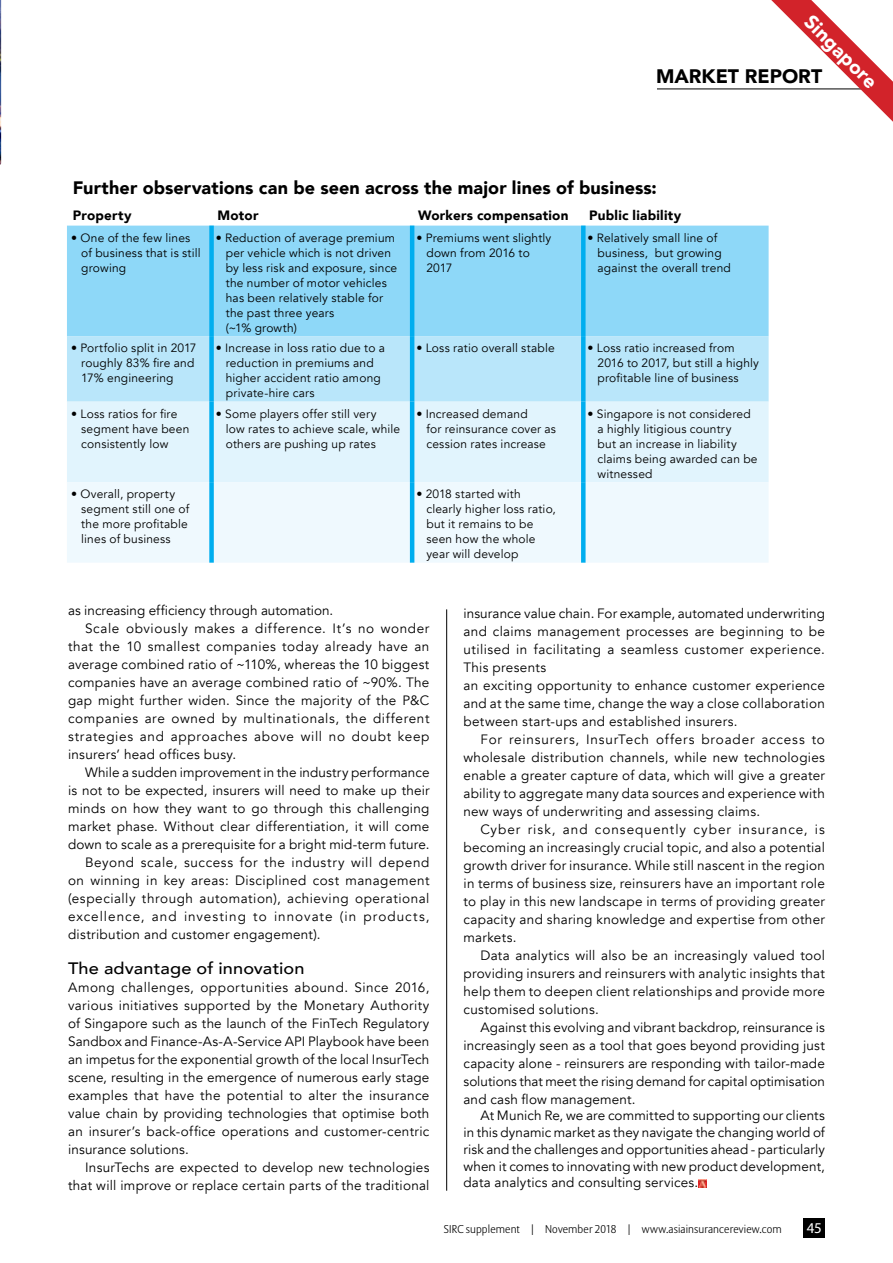
<style>
.page{position:relative;width:893px;height:1263px;background:#fff}
.page>*{position:absolute;margin:0;border:0;box-sizing:border-box;transform-origin:0 0}
.t1{font:900 19.5px "Avenir";color:#000}
.t2{font:900 19.5px "Avenir";color:#fff}
.t3{font:900 18px "Avenir";letter-spacing:.005em;color:#000}
.t4{font:500 16.5px "Avenir";letter-spacing:.005em;color:#000;scale:1.1 1}
.t5{font:15px "Myriad Pro";color:#fff}
.t6{font:13.5px/18px "Avenir";letter-spacing:.02em;color:#000;text-align:justify}
.t7{font:13.5px "Avenir";letter-spacing:.045em;color:#000}
.t8{font:13.5px "Avenir";letter-spacing:.04em;color:#000}
.t9{font:900 13.5px "Avenir";letter-spacing:.015em;color:#000}
.t10{font:13.5px "Avenir";letter-spacing:.075em;color:#000}
.t11{font:13.5px "Avenir";letter-spacing:.05em;color:#000}
.t12{font:13.5px "Avenir";color:#000}
.t13{font:12px/15px "Avenir";letter-spacing:.015em;color:#000}
.t14{font:300 11.25px "Allianz Sans";letter-spacing:.01em;color:#000}
</style>
<div class="page">
<hr style="left:657px;top:89px;width:236px;height:1px;background:#000">
<svg style="left:770px;top:0;width:123px;height:122px"></svg>
<div style="left:804px;top:1218px;width:21px;height:20px;background:#000"></div>
<div style="left:67px;top:226px;width:702px;height:110px;background:#8ed8f8"></div>
<div style="left:67px;top:336px;width:702px;height:66px;background:#b9e6fa"></div>
<div style="left:67px;top:402px;width:702px;height:80px;background:#e1f4fd"></div>
<div style="left:67px;top:482px;width:701px;height:81px;background:#eff9fe"></div>
<div style="left:209px;top:226px;width:5px;height:110px;background:#00aeef"></div>
<hr style="left:410px;top:226px;width:4px;height:110px;background:#00aeef">
<div style="left:581px;top:226px;width:5px;height:110px;background:#00aeef"></div>
<div style="left:209px;top:336px;width:5px;height:66px;background:#00aeef"></div>
<hr style="left:410px;top:336px;width:4px;height:66px;background:#00aeef">
<div style="left:581px;top:336px;width:5px;height:66px;background:#00aeef"></div>
<div style="left:209px;top:402px;width:5px;height:80px;background:#00aeef"></div>
<hr style="left:410px;top:402px;width:4px;height:80px;background:#00aeef">
<div style="left:581px;top:402px;width:5px;height:80px;background:#00aeef"></div>
<div style="left:209px;top:482px;width:5px;height:81px;background:#00aeef"></div>
<hr style="left:410px;top:482px;width:4px;height:81px;background:#00aeef">
<div style="left:581px;top:482px;width:5px;height:81px;background:#00aeef"></div>
<svg style="left:698px;top:1180px;width:8px;height:8px"></svg>
<img style="left:0;top:0;width:1px;height:165px">
<hr style="left:446px;top:609px;width:1px;height:582px;background:#000">
<h1 class="t2" style="left:820px;top:7px;width:96px;rotate:45deg">Singapore</h1>
<h1 class="t1" style="left:656px;top:59px;width:168px">MARKET REPORT</h1>
<h2 class="t3" style="left:73px;top:172px;width:585px">Further observations can be seen across the major lines of business:</h2>
<p class="t9" style="left:73px;top:203px;width:60px">Property</p>
<p class="t9" style="left:218px;top:203px;width:43px">Motor</p>
<p class="t9" style="left:418px;top:203px;width:152px">Workers compensation</p>
<p class="t9" style="left:589px;top:203px;width:93px">Public liability</p>
<p class="t13" style="left:81px;top:230px;width:121px;text-indent:-10px">• One of the few lines of business that is still growing</p>
<p class="t13" style="left:226px;top:230px;width:173px;text-indent:-10px">• Reduction of average premium per vehicle which is not driven by less risk and exposure, since the number of motor vehicles has been relatively stable for the past three years<br>(~1% growth)</p>
<p class="t13" style="left:426px;top:230px;width:126px;text-indent:-10px">• Premiums went slightly down from 2016 to<br>2017</p>
<p class="t13" style="left:598px;top:230px;width:135px;text-indent:-10px">• Relatively small line of business, but growing against the overall trend</p>
<p class="t13" style="left:81px;top:341px;width:117px;text-indent:-10px">• Portfolio split in 2017 roughly 83% fire and<br>17% engineering</p>
<p class="t13" style="left:226px;top:341px;width:161px;text-indent:-10px">• Increase in loss ratio due to a reduction in premiums and higher accident ratio among private-hire cars</p>
<p class="t13" style="left:416px;top:341px;width:140px">• Loss ratio overall stable</p>
<p class="t13" style="left:598px;top:341px;width:163px;text-indent:-10px">• Loss ratio increased from<br>2016 to 2017, but still a highly profitable line of business</p>
<p class="t13" style="left:81px;top:406px;width:110px;text-indent:-10px">• Loss ratios for fire segment have been consistently low</p>
<p class="t13" style="left:226px;top:406px;width:176px;text-indent:-10px">• Some players offer still very<br>low rates to achieve scale, while others are pushing up rates</p>
<p class="t13" style="left:426px;top:406px;width:131px;text-indent:-10px">• Increased demand<br>for reinsurance cover as cession rates increase</p>
<p class="t13" style="left:598px;top:406px;width:162px;text-indent:-10px">• Singapore is not considered a highly litigious country<br>but an increase in liability claims being awarded can be witnessed</p>
<p class="t13" style="left:81px;top:487px;width:110px;text-indent:-10px">• Overall, property segment still one of the more profitable lines of business</p>
<p class="t13" style="left:426px;top:487px;width:131px;text-indent:-10px">• 2018 started with clearly higher loss ratio, but it remains to be seen how the whole year will develop</p>
<p class="t12" style="left:68px;top:602px;width:267px">as increasing efficiency through automation.</p>
<p class="t7" style="left:85px;top:620px;width:346px">Scale obviously makes a difference. It’s no wonder</p>
<p class="t6" style="left:68px;top:637px;width:363px">that the 10 smallest companies today already have an</p>
<p class="t6" style="left:68px;top:655px;width:363px">average combined ratio of ~110%, whereas the 10 biggest</p>
<p class="t6" style="left:68px;top:673px;width:363px">companies have an average combined ratio of ~90%. The</p>
<p class="t6" style="left:68px;top:691px;width:363px">gap might further widen. Since the majority of the P&amp;C</p>
<p class="t7" style="left:68px;top:710px;width:363px">companies are owned by multinationals, the different</p>
<p class="t11" style="left:68px;top:728px;width:363px">strategies and approaches above will no doubt keep</p>
<p class="t6" style="left:68px;top:745px;width:170px">insurers’ head offices busy.</p>
<p class="t6" style="left:85px;top:763px;width:346px">While a sudden improvement in the industry performance</p>
<p class="t6" style="left:68px;top:781px;width:363px">is not to be expected, insurers will need to make up their</p>
<p class="t6" style="left:68px;top:799px;width:363px">minds on how they want to go through this challenging</p>
<p class="t6" style="left:68px;top:817px;width:363px">market phase. Without clear differentiation, it will come</p>
<p class="t6" style="left:68px;top:835px;width:363px">down to scale as a prerequisite for a bright mid-term future.</p>
<p class="t7" style="left:85px;top:854px;width:346px">Beyond scale, success for the industry will depend</p>
<p class="t6" style="left:68px;top:871px;width:363px">on winning in key areas: Disciplined cost management</p>
<p class="t8" style="left:68px;top:890px;width:363px">(especially through automation), achieving operational</p>
<p class="t10" style="left:68px;top:908px;width:363px">excellence, and investing to innovate (in products,</p>
<p class="t6" style="left:68px;top:925px;width:254px">distribution and customer engagement).</p>
<p class="t4" style="left:68px;top:953px;width:216px">The advantage of innovation</p>
<p class="t6" style="left:68px;top:978px;width:363px">Among challenges, opportunities abound. Since 2016, various initiatives supported by the Monetary Authority of Singapore such as the launch of the FinTech Regulatory Sandbox and Finance-As-A-Service API Playbook have been an impetus for the exponential growth of the local InsurTech scene, resulting in the emergence of numerous early stage examples that have the potential to alter the insurance value chain by providing technologies that optimise both an insurer’s back-office operations and customer-centric insurance solutions.</p>
<p class="t6" style="left:68px;top:1158px;width:363px;text-align:right">InsurTechs are expected to develop new technologies that will improve or replace certain parts of the traditional</p>
<p class="t6" style="left:463px;top:604px;width:363px;text-align:left">insurance value chain. For example, automated underwriting and claims management processes are beginning to be utilised in facilitating a seamless customer experience.<br>This presents<br>an exciting opportunity to enhance customer experience and at the same time, change the way a close collaboration between start-ups and established insurers.</p>
<p class="t6" style="left:463px;top:730px;width:363px;text-indent:17px">For reinsurers, InsurTech offers broader access to wholesale distribution channels, while new technologies enable a greater capture of data, which will give a greater ability to aggregate many data sources and experience with new ways of underwriting and assessing claims.</p>
<p class="t6" style="left:463px;top:820px;width:363px;text-indent:17px">Cyber risk, and consequently cyber insurance, is becoming an increasingly crucial topic, and also a potential growth driver for insurance. While still nascent in the region in terms of business size, reinsurers have an important role to play in this new landscape in terms of providing greater capacity and sharing knowledge and expertise from other markets.</p>
<p class="t6" style="left:463px;top:946px;width:363px;text-indent:17px">Data analytics will also be an increasingly valued tool providing insurers and reinsurers with analytic insights that help them to deepen client relationships and provide more customised solutions.</p>
<p class="t6" style="left:463px;top:1018px;width:363px;text-indent:17px">Against this evolving and vibrant backdrop, reinsurance is increasingly seen as a tool that goes beyond providing just capacity alone - reinsurers are responding with tailor-made solutions that meet the rising demand for capital optimisation and cash flow management.</p>
<p class="t6" style="left:463px;top:1107px;width:363px;line-height:16.8px;text-indent:17px">At Munich Re, we are committed to supporting our clients in this dynamic market as they navigate the changing world of risk and the challenges and opportunities ahead - particularly when it comes to innovating with new product development, data analytics and consulting services.</p>
<p class="t14" style="left:444px;top:1222px;width:339px">SIRC supplement | November 2018 | www.asiainsurancereview.com</p>
<p class="t5" style="left:807px;top:1219px;width:17px">45</p>
</div>
